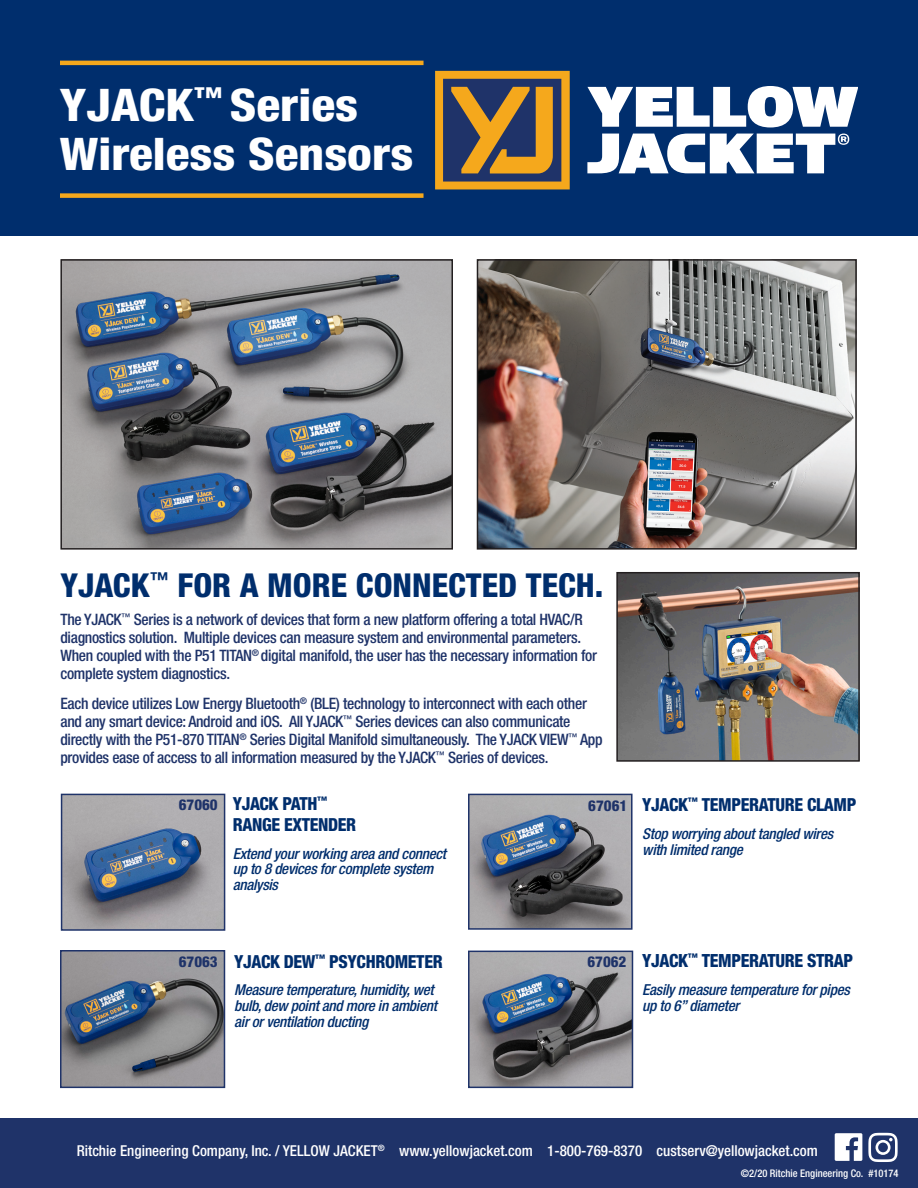
<style>
.page{position:relative;width:918px;height:1188px;background:#fff}
.page>*{position:absolute;margin:0;border:0;box-sizing:border-box;transform-origin:0 0}
.t1{font:800 condensed 45px "Helvetica Neue LT Std";color:#fff;scale:1.1 1}
.t2{font:800 condensed 33px "Helvetica Neue LT Std";color:#002e6d}
.t3{font:800 condensed 18.15px "Helvetica Neue LT Std";letter-spacing:-.02em;color:#002e6d;scale:.96 1}
.t4{font:800 condensed 18px/21px "Helvetica Neue LT Std";letter-spacing:-.02em;color:#002e6d}
.t5{font:500 condensed 15.75px/18px "Helvetica Neue LT Std";letter-spacing:-.02em;color:#1f3369}
.t6{font:italic 500 condensed 15.15px/15.9px "Helvetica Neue LT Std";letter-spacing:-.02em;color:#002e6d}
.t7{font:italic 500 condensed 15px/15.8px "Helvetica Neue LT Std";letter-spacing:-.02em;color:#002e6d}
.t8{font:500 condensed 15px "Helvetica Neue LT Std";color:#fff}
.t9{font:800 condensed 15px "Helvetica Neue LT Std";color:#1f3369}
.t10{font:500 condensed 10.5px "Helvetica Neue LT Std";color:#fff}
</style>
<div class="page">
<img style="left:471px;top:954px;width:159px;height:131px">
<div style="left:468px;top:951px;width:165px;height:137px;border:2px solid #1f3369"></div>
<img style="left:471px;top:797px;width:159px;height:130px">
<div style="left:468px;top:794px;width:165px;height:136px;border:2px solid #1f3369"></div>
<img style="left:64px;top:797px;width:158px;height:131px">
<div style="left:61px;top:794px;width:164px;height:137px;border:2px solid #1f3369"></div>
<img style="left:63px;top:953px;width:159px;height:132px">
<div style="left:60px;top:950px;width:165px;height:138px;border:2px solid #1f3369"></div>
<div style="left:0;top:0;width:918px;height:235px;background:#002e6d"></div>
<div style="left:60px;top:193px;width:364px;height:5px;background:#f5a81c"></div>
<hr style="left:60px;top:61px;width:364px;height:4px;background:#f5a81c">
<img style="left:619px;top:575px;width:238px;height:184px">
<div style="left:616px;top:572px;width:244px;height:190px;border:2px solid #231f20"></div>
<img style="left:63px;top:262px;width:387px;height:285px">
<div style="left:60px;top:259px;width:393px;height:291px;border:2px solid #231f20"></div>
<svg style="left:435px;top:71px;width:135px;height:118px;background:#907140"></svg>
<svg style="left:587px;top:86px;width:271px;height:41px"></svg>
<svg style="left:587px;top:134px;width:262px;height:39px"></svg>
<img style="left:480px;top:262px;width:374px;height:285px">
<div style="left:477px;top:259px;width:380px;height:291px;border:2px solid #231f20"></div>
<div style="left:0;top:1118px;width:918px;height:70px;background:#1f3369"></div>
<svg style="left:868px;top:1133px;width:30px;height:29px"></svg>
<svg style="left:835px;top:1133px;width:27px;height:28px"></svg>
<p class="t1" style="left:60px;top:77px;width:273px">YJACK<sup>™</sup> Series</p>
<p class="t1" style="left:60px;top:126px;width:323px">Wireless Sensors</p>
<p class="t2" style="left:60px;top:565px;width:544px">YJACK<sup>™</sup> FOR A MORE CONNECTED TECH.</p>
<p class="t5" style="left:60px;top:610px;width:538px">The YJACK<sup>™</sup> Series is a network of devices that form a new platform offering a total HVAC/R diagnostics solution. Multiple devices can measure system and environmental parameters.<br>When coupled with the P51 TITAN<sup>®</sup> digital manifold, the user has the necessary information for complete system diagnostics.</p>
<p class="t5" style="left:60px;top:694px;width:544px">Each device utilizes Low Energy Bluetooth<sup>®</sup> (BLE) technology to interconnect with each other and any smart device: Android and iOS. All YJACK<sup>™</sup> Series devices can also communicate directly with the P51-870 TITAN<sup>®</sup> Series Digital Manifold simultaneously. The YJACK VIEW<sup>™</sup> App provides ease of access to all information measured by the YJACK<sup>™</sup> Series of devices.</p>
<p class="t4" style="left:233px;top:793px;width:125px">YJACK PATH<sup>™<br></sup>RANGE EXTENDER</p>
<p class="t7" style="left:233px;top:846px;width:215px">Extend your working area and connect up to 8 devices for complete system analysis</p>
<p class="t9" style="left:179px;top:796px;width:40px">67060</p>
<p class="t9" style="left:588px;top:796px;width:40px">67061</p>
<p class="t4" style="left:642px;top:794px;width:216px">YJACK<sup>™</sup> TEMPERATURE CLAMP</p>
<p class="t7" style="left:642px;top:826px;width:192px">Stop worrying about tangled wires with limited range</p>
<p class="t4" style="left:234px;top:950px;width:210px">YJACK DEW<sup>™</sup> PSYCHROMETER</p>
<p class="t7" style="left:234px;top:982px;width:204px">Measure temperature, humidity, wet bulb, dew point and more in ambient air or ventilation ducting</p>
<p class="t9" style="left:179px;top:952px;width:40px">67063</p>
<p class="t9" style="left:587px;top:952px;width:40px">67062</p>
<p class="t3" style="left:642px;top:949px;width:221px">YJACK<sup>™</sup> TEMPERATURE STRAP</p>
<p class="t6" style="left:642px;top:982px;width:209px">Easily measure temperature for pipes up to 6” diameter</p>
<p class="t8" style="left:77px;top:1142px;width:743px">Ritchie Engineering Company, Inc. / YELLOW JACKET<sup>®</sup> www.yellowjacket.com 1-800-769-8370 custserv@yellowjacket.com</p>
<p class="t10" style="left:741px;top:1167px;width:159px">©2/20 Ritchie Engineering Co. #10174</p>
</div>
